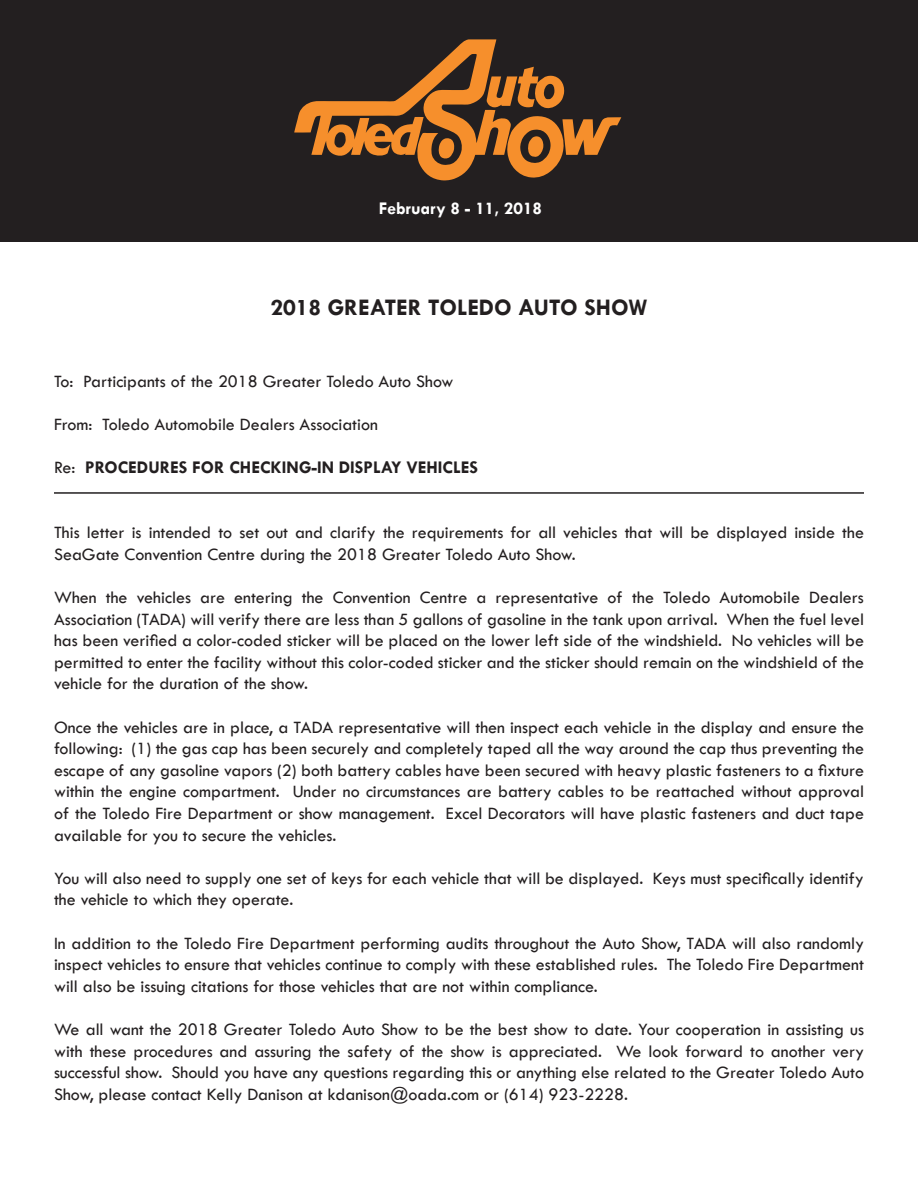
<style>
.page{position:relative;width:918px;height:1188px;background:#fff}
.page>*{position:absolute;margin:0;border:0;box-sizing:border-box;transform-origin:0 0}
.t1{font:700 24px "Tw Cen";color:#231f20}
.t2{font:18px/21.6px "Tw Cen";color:#231f20;text-align:justify}
.t3{font:700 18px "Tw Cen";color:#231f20}
.t4{font:700 18px "Tw Cen";color:#fff}
.s1{font-weight:400}
</style>
<div class="page">
<hr style="left:54px;top:492px;width:810px;height:2px;background:#231f20">
<div style="left:0;top:0;width:918px;height:242px;background:#231f20"></div>
<svg style="left:294px;top:39px;width:327px;height:141px"></svg>
<p class="t4" style="left:379px;top:197px;width:165px">February 8 - 11, 2018</p>
<p class="t1" style="left:270px;top:293px;width:379px">2018 GREATER TOLEDO AUTO SHOW</p>
<p class="t2" style="left:54px;top:370px;width:401px">To: Participants of the 2018 Greater Toledo Auto Show</p>
<p class="t2" style="left:54px;top:414px;width:326px">From: Toledo Automobile Dealers Association</p>
<p class="t3" style="left:54px;top:457px;width:426px"><span class="s1">Re:</span> PROCEDURES FOR CHECKING-IN DISPLAY VEHICLES</p>
<p class="t2" style="left:54px;top:522px;width:812px">This letter is intended to set out and clarify the requirements for all vehicles that will be displayed inside the</p>
<p class="t2" style="left:54px;top:543px;width:523px">SeaGate Convention Centre during the 2018 Greater Toledo Auto Show.</p>
<p class="t2" style="left:54px;top:586px;width:811px">When the vehicles are entering the Convention Centre a representative of the Toledo Automobile Dealers</p>
<p class="t2" style="left:54px;top:608px;width:812px">Association (TADA) will verify there are less than 5 gallons of gasoline in the tank upon arrival. When the fuel level has been verified a color-coded sticker will be placed on the lower left side of the windshield. No vehicles will be permitted to enter the facility without this color-coded sticker and the sticker should remain on the windshield of the vehicle for the duration of the show.</p>
<p class="t2" style="left:54px;top:716px;width:812px">Once the vehicles are in place, a TADA representative will then inspect each vehicle in the display and ensure the following: (1) the gas cap has been securely and completely taped all the way around the cap thus preventing the escape of any gasoline vapors (2) both battery cables have been secured with heavy plastic fasteners to a fixture within the engine compartment. Under no circumstances are battery cables to be reattached without approval of the Toledo Fire Department or show management. Excel Decorators will have plastic fasteners and duct tape available for you to secure the vehicles.</p>
<p class="t2" style="left:54px;top:867px;width:811px">You will also need to supply one set of keys for each vehicle that will be displayed. Keys must specifically identify the vehicle to which they operate.</p>
<p class="t2" style="left:54px;top:932px;width:812px">In addition to the Toledo Fire Department performing audits throughout the Auto Show, TADA will also randomly inspect vehicles to ensure that vehicles continue to comply with these established rules. The Toledo Fire Department will also be issuing citations for those vehicles that are not within compliance.</p>
<p class="t2" style="left:54px;top:1018px;width:812px">We all want the 2018 Greater Toledo Auto Show to be the best show to date. Your cooperation in assisting us with these procedures and assuring the safety of the show is appreciated. We look forward to another very</p>
<p class="t2" style="left:54px;top:1062px;width:812px">successful show. Should you have any questions regarding this or anything else related to the Greater Toledo Auto<br>Show, please contact Kelly Danison at kdanison@oada.com or (614) 923-2228.</p>
</div>
